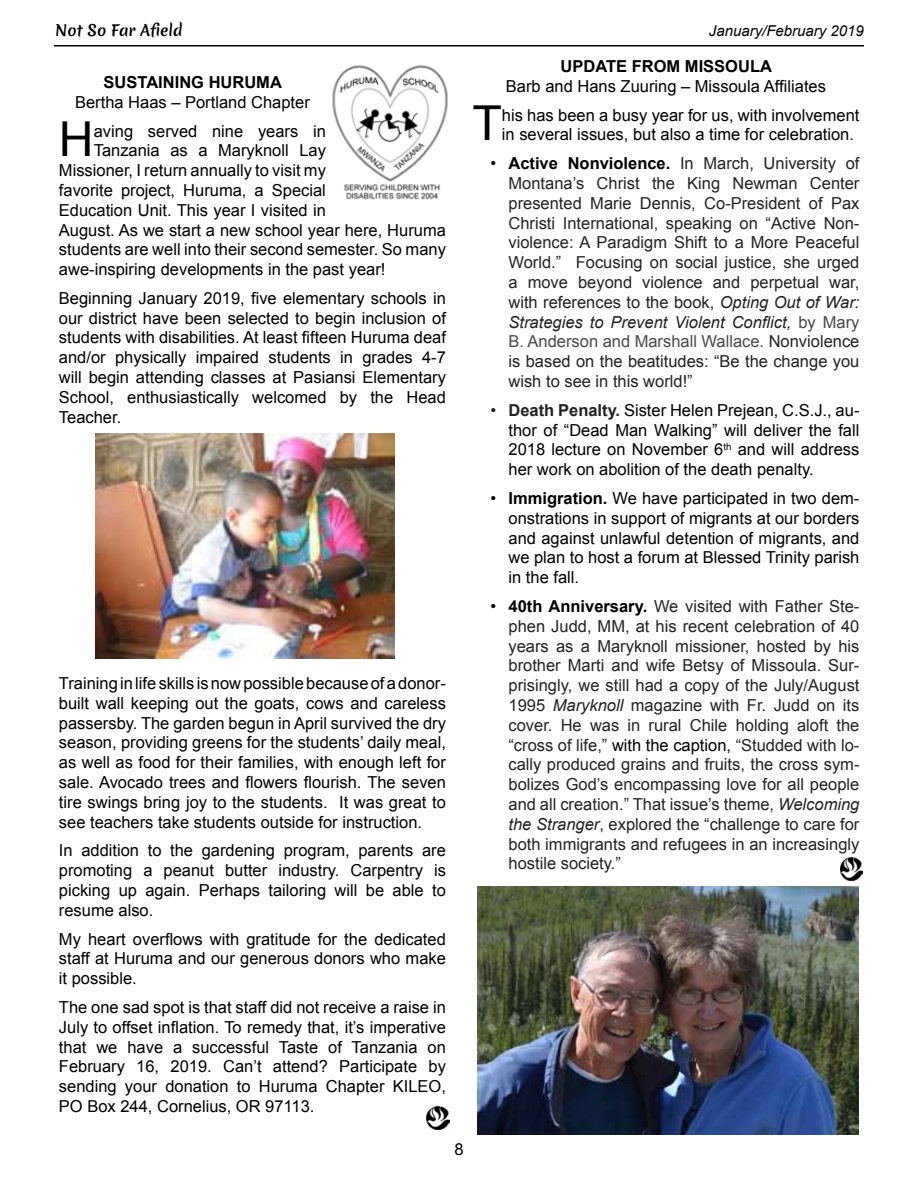
<style>
.page{position:relative;width:918px;height:1188px;background:#fff}
.page>*{position:absolute;margin:0;border:0;box-sizing:border-box;transform-origin:0 0}
.t1{font:48.15px "Arial";color:#000}
.t2{font:16.5px/19.8px "Arial";color:#000;text-align:justify}
.t3{font:16.5px/19.8px "Arial";color:#222;text-align:justify}
.t4{font:700 16.5px "Arial";color:#000}
.t5{font:italic 15px "Arial";color:#000}
.t6{font:15px "Merienda One";color:#000}
.s1{color:#000}
.s2{font-weight:700;color:#000}
.s3{font-style:italic}
.s4{color:#494949}
.s5{color:#222}
.s6{font-weight:700;color:#222}
.s7{font-weight:700}
</style>
<div class="page">
<hr style="left:54px;top:45px;width:810px;height:1px;background:#000">
<img style="left:840px;top:857px;width:23px;height:23px">
<img style="left:477px;top:887px;width:382px;height:248px">
<img style="left:96px;top:433px;width:298px;height:225px">
<img style="left:332px;top:64px;width:116px;height:136px">
<img style="left:427px;top:1107px;width:22px;height:23px">
<p class="t6" style="left:55px;top:19px;width:129px">Not So Far Afield</p>
<p class="t5" style="left:709px;top:21px;width:157px">January/February 2019</p>
<p class="t4" style="left:104px;top:71px;width:180px">Sustaining Huruma</p>
<p class="t2" style="left:75px;top:92px;width:236px">Bertha Haas – Portland Chapter</p>
<h1 class="t1" style="left:59px;top:108px;width:36px">H</h1>
<p class="t2" style="left:94px;top:121px;width:234px">aving served nine years in</p>
<p class="t2" style="left:94px;top:141px;width:234px">Tanzania as a Maryknoll Lay</p>
<p class="t2" style="left:59px;top:161px;width:269px">Missioner, I return annually to visit my</p>
<p class="t2" style="left:59px;top:180px;width:268px">favorite project, Huruma, a Special</p>
<p class="t2" style="left:59px;top:200px;width:269px">Education Unit. This year I visited in</p>
<p class="t2" style="left:59px;top:220px;width:388px">August. As we start a new school year here, Huruma</p>
<p class="t2" style="left:59px;top:240px;width:388px">students are well into their second semester. So many</p>
<p class="t2" style="left:59px;top:260px;width:328px">awe-inspiring developments in the past year!</p>
<p class="t2" style="left:59px;top:288px;width:388px">Beginning January 2019, five elementary schools in our district have been selected to begin inclusion of students with disabilities. At least fifteen Huruma deaf and/or physically impaired students in grades 4-7 will begin attending classes at Pasiansi Elementary School, enthusiastically welcomed by the Head Teacher.</p>
<p class="t2" style="left:59px;top:674px;width:389px">Training in life skills is now possible because of a donor&shy;built wall keeping out the goats, cows and careless passersby. The garden begun in April survived the dry season, providing greens for the students’ daily meal, as well as food for their families, with enough left for sale. Avocado trees and flowers flourish. The seven tire swings bring joy to the students. It was great to see teachers take students outside for instruction.</p>
<p class="t2" style="left:59px;top:841px;width:388px">In addition to the gardening program, parents are promoting a peanut butter industry. Carpentry is picking up again. Perhaps tailoring will be able to resume also.</p>
<p class="t2" style="left:59px;top:929px;width:388px">My heart overflows with gratitude for the dedicated staff at Huruma and our generous donors who make it possible.</p>
<p class="t2" style="left:59px;top:998px;width:388px">The one sad spot is that staff did not receive a raise in July to offset inflation. To remedy that, it’s imperative that we have a successful Taste of Tanzania on February 16, 2019. Can’t attend? Participate by sending your donation to Huruma Chapter KILEO, PO Box 244, Cornelius, OR 97113.</p>
<p class="t4" style="left:561px;top:55px;width:213px">Update from Missoula</p>
<p class="t2" style="left:506px;top:76px;width:322px">Barb and Hans Zuuring – Missoula Affiliates</p>
<h1 class="t1" style="left:472px;top:92px;width:31px">T</h1>
<p class="t2" style="left:502px;top:105px;width:359px">his has been a busy year for us, with involvement in several issues, but also a time for celebration.</p>
<p class="t3" style="left:508px;top:154px;width:353px;text-indent:-18px"><span class="s1">•</span> <span class="s2">Active Nonviolence.</span> In March, University of Montana’s Christ the King Newman Center presented Marie Dennis, Co-President of Pax Christi International, speaking on “Active Non&shy;violence: A Paradigm Shift to a More Peaceful World.” Focusing on social justice, she urged a move beyond violence and perpetual war, with references to the book, <span class="s3">Opting Out of War:<br>Strategies to Prevent Violent Conflict,</span> <span class="s4">by Mary B. Anderson and Marshall Wallace.</span> Nonviolence is based on the beatitudes: “Be the change you wish to see in this world!”</p>
<p class="t2" style="left:508px;top:400px;width:353px;text-indent:-18px"><span class="s5">•</span> <span class="s6">Death Penalty.</span> Sister Helen Prejean, C.S.J., au&shy;thor of “Dead Man Walking” will deliver the fall 2018 lecture on November 6<sup>th</sup> and will address her work on abolition of the death penalty.</p>
<p class="t2" style="left:509px;top:488px;width:352px;text-indent:-18px">• <span class="s7">Immigration.</span> We have participated in two dem&shy;onstrations in support of migrants at our borders and against unlawful detention of migrants, and we plan to host a forum at Blessed Trinity parish in the fall.</p>
<p class="t3" style="left:509px;top:596px;width:353px;text-indent:-18px"><span class="s1">•</span> <span class="s2">40th Anniversary.</span> We visited with Father Ste&shy;phen Judd, MM, at his recent celebration of 40 years as a Maryknoll missioner, hosted by his brother Marti and wife Betsy of Missoula. Sur&shy;prisingly, we still had a copy of the July/August 1995 <span class="s3">Maryknoll</span> magazine with Fr. Judd on its cover. He was in rural Chile holding aloft the “cross of life,” <span class="s1">with the caption,</span> “Studded with lo&shy;cally produced grains and fruits, the cross sym&shy;bolizes God’s encompassing love for all people and all creation.” That issue’s theme, <span class="s3">Welcoming the Stranger</span>, explored the “challenge to care for both immigrants and refugees in an increasingly hostile society.”</p>
<p class="t2" style="left:455px;top:1139px;width:11px">8</p>
</div>
